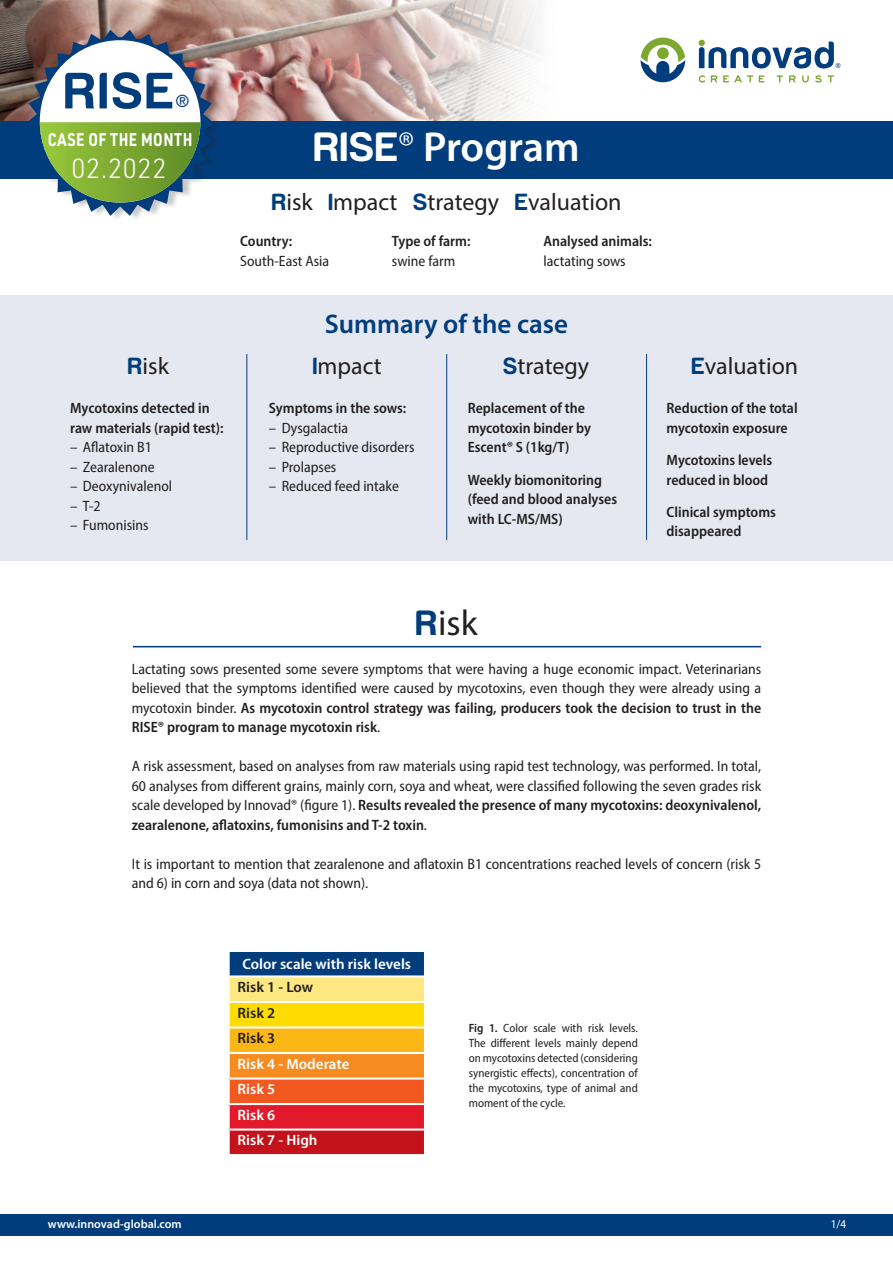
<style>
.page{position:relative;width:893px;height:1263px;background:#fff}
.page>*{position:absolute;margin:0;border:0;box-sizing:border-box;transform-origin:0 0}
.t1{font:700 52.35px "Harabara Mais Bold Harabara Mais";color:#013d7d}
.t2{font:600 42px "Myriad Pro";letter-spacing:-.005em;color:#fff}
.t3{font:36px "Myriad Pro";color:#231f20}
.t4{font:600 27px "Myriad Pro";color:#013d7d}
.t5{font:300 27px "URWDIN";letter-spacing:.01em;color:#fff}
.t6{font:24px "Myriad Pro";color:#231f20}
.t7{font:700 18px "URWDIN";letter-spacing:.04em;color:#fff;scale:.8 1}
.t8{font:condensed 17.55px "Frutiger";color:#013d7d}
.t9{font:semi-condensed 15px/19.5px "Myriad Pro";color:#231f20}
.t10{font:600 semi-condensed 15px/19.5px "Myriad Pro";color:#231f20}
.t11{font:600 semi-condensed 15px "Myriad Pro";color:#fff;scale:1.08 1}
.t12{font:600 semi-condensed 15px "Myriad Pro";color:#231f20;scale:1.08 1}
.t13{font:semi-condensed 12px/15px "Myriad Pro";color:#231f20;text-align:justify}
.t14{font:600 12px "Myriad Pro";color:#fff}
.t15{font:semi-condensed 12px "Myriad Pro";color:#fff}
.s1{font-family:"Harabara Mais Bold Harabara Mais";font-weight:700}
.s2{font-weight:300;font-stretch:semi-condensed}
.s3{font-family:"Harabara Mais Bold Harabara Mais";font-weight:700;color:#013d7d}
.s4{font-weight:600}
.s5{font-weight:400}
</style>
<div class="page">
<div style="left:0;top:121px;width:893px;height:58px;background:#013d7d"></div>
<div style="left:0;top:1214px;width:893px;height:22px;background:#013d7d"></div>
<img style="left:0;top:0;width:537px;height:121px">
<div style="left:0;top:296px;width:893px;height:265px;background:#e5e7f1"></div>
<svg style="left:699px;top:75px;width:6px;height:8px"></svg>
<svg style="left:711px;top:75px;width:6px;height:7px"></svg>
<svg style="left:723px;top:75px;width:30px;height:7px"></svg>
<svg style="left:759px;top:75px;width:5px;height:7px"></svg>
<svg style="left:777px;top:75px;width:6px;height:7px"></svg>
<svg style="left:789px;top:75px;width:7px;height:7px"></svg>
<svg style="left:802px;top:75px;width:7px;height:8px"></svg>
<svg style="left:815px;top:75px;width:7px;height:8px"></svg>
<svg style="left:828px;top:75px;width:6px;height:7px"></svg>
<svg style="left:640px;top:38px;width:45px;height:44px"></svg>
<svg style="left:699px;top:40px;width:141px;height:29px"></svg>
<div style="left:29px;top:27px;width:195px;height:195px;background:#231f20;opacity:.25"></div>
<svg style="left:27px;top:30px;width:187px;height:186px"></svg>
<hr style="left:246px;top:354px;width:1px;height:186px;background:#013d7d">
<hr style="left:446px;top:354px;width:1px;height:186px;background:#013d7d">
<hr style="left:646px;top:354px;width:1px;height:186px;background:#013d7d">
<div style="left:229px;top:951px;width:196px;height:25px;background:#013d7d"></div>
<div style="left:229px;top:976px;width:196px;height:26px;background:#ffe781"></div>
<div style="left:229px;top:1002px;width:196px;height:25px;background:#ffdc01"></div>
<div style="left:229px;top:1027px;width:196px;height:26px;background:#fcb615"></div>
<div style="left:229px;top:1053px;width:196px;height:25px;background:#f68b1f"></div>
<div style="left:229px;top:1078px;width:196px;height:26px;background:#f15921"></div>
<div style="left:229px;top:1104px;width:196px;height:25px;background:#e2192b"></div>
<div style="left:229px;top:1129px;width:196px;height:26px;background:#c4121a"></div>
<hr style="left:227px;top:950px;width:199px;height:2px;background:#fff">
<hr style="left:230px;top:975px;width:194px;height:2px;background:#fff">
<hr style="left:230px;top:1001px;width:194px;height:2px;background:#fff">
<hr style="left:230px;top:1026px;width:194px;height:2px;background:#fff">
<hr style="left:230px;top:1052px;width:194px;height:2px;background:#fff">
<hr style="left:230px;top:1077px;width:194px;height:2px;background:#fff">
<hr style="left:230px;top:1103px;width:194px;height:2px;background:#fff">
<hr style="left:230px;top:1128px;width:194px;height:2px;background:#fff">
<hr style="left:227px;top:1154px;width:199px;height:2px;background:#fff">
<hr style="left:227px;top:952px;width:3px;height:24px;background:#fff">
<hr style="left:424px;top:952px;width:2px;height:24px;background:#fff">
<hr style="left:227px;top:976px;width:3px;height:26px;background:#fff">
<hr style="left:424px;top:976px;width:2px;height:26px;background:#fff">
<hr style="left:227px;top:1002px;width:3px;height:25px;background:#fff">
<hr style="left:424px;top:1002px;width:2px;height:25px;background:#fff">
<hr style="left:227px;top:1027px;width:3px;height:26px;background:#fff">
<hr style="left:424px;top:1027px;width:2px;height:26px;background:#fff">
<hr style="left:227px;top:1053px;width:3px;height:25px;background:#fff">
<hr style="left:424px;top:1053px;width:2px;height:25px;background:#fff">
<hr style="left:227px;top:1078px;width:3px;height:26px;background:#fff">
<hr style="left:424px;top:1078px;width:2px;height:26px;background:#fff">
<hr style="left:227px;top:1104px;width:3px;height:25px;background:#fff">
<hr style="left:424px;top:1104px;width:2px;height:25px;background:#fff">
<hr style="left:227px;top:1129px;width:3px;height:25px;background:#fff">
<hr style="left:424px;top:1129px;width:2px;height:25px;background:#fff">
<hr style="left:133px;top:646px;width:628px;height:1px;background:#013d7d">
<p class="t1" style="left:63px;top:60px;width:112px">RISE</p>
<p class="t8" style="left:176px;top:91px;width:15px">®</p>
<p class="t7" style="left:48px;top:127px;width:183px">CASE OF THE MONTH</p>
<p class="t5" style="left:71px;top:150px;width:97px">02.2022</p>
<p class="t2" style="left:313px;top:120px;width:268px"><span class="s1">RISE</span><span class="s2">®</span> Program</p>
<p class="t6" style="left:271px;top:187px;width:352px"><span class="s3">R</span>isk <span class="s3">I</span>mpact <span class="s3">S</span>trategy <span class="s3">E</span>valuation</p>
<p class="t9" style="left:240px;top:231px;width:90px"><span class="s4">Country:<br></span>South-East Asia</p>
<p class="t10" style="left:392px;top:231px;width:80px">Type of farm: <span class="s5">swine farm</span></p>
<p class="t10" style="left:543px;top:231px;width:110px">Analysed animals: <span class="s5">lactating sows</span></p>
<p class="t6" style="left:128px;top:352px;width:43px"><span class="s3">R</span>isk</p>
<p class="t10" style="left:70px;top:398px;width:155px">Mycotoxins detected in raw materials (rapid test):</p>
<p class="t9" style="left:70px;top:437px;width:83px">– Aflatoxin B1</p>
<p class="t9" style="left:70px;top:457px;width:86px">– Zearalenone</p>
<p class="t9" style="left:70px;top:476px;width:103px">– Deoxynivalenol</p>
<p class="t9" style="left:70px;top:496px;width:32px">– T-2</p>
<p class="t9" style="left:70px;top:515px;width:80px">– Fumonisins</p>
<p class="t4" style="left:325px;top:306px;width:245px">Summary of the case</p>
<p class="t6" style="left:312px;top:352px;width:71px"><span class="s3">I</span>mpact</p>
<p class="t10" style="left:269px;top:398px;width:139px">Symptoms in the sows:</p>
<p class="t9" style="left:269px;top:418px;width:81px">– Dysgalactia</p>
<p class="t9" style="left:269px;top:437px;width:147px">– Reproductive disorders</p>
<p class="t9" style="left:269px;top:457px;width:69px">– Prolapses</p>
<p class="t9" style="left:269px;top:476px;width:131px">– Reduced feed intake</p>
<p class="t6" style="left:503px;top:352px;width:88px"><span class="s3">S</span>trategy</p>
<p class="t10" style="left:468px;top:398px;width:125px">Replacement of the mycotoxin binder by<br>Escent® S (1kg/T)</p>
<p class="t10" style="left:468px;top:470px;width:151px">Weekly biomonitoring (feed and blood analyses with LC-MS/MS)</p>
<p class="t6" style="left:691px;top:352px;width:108px"><span class="s3">E</span>valuation</p>
<p class="t10" style="left:666px;top:398px;width:133px">Reduction of the total mycotoxin exposure</p>
<p class="t10" style="left:666px;top:450px;width:107px">Mycotoxins levels reduced in blood</p>
<p class="t10" style="left:666px;top:502px;width:111px">Clinical symptoms disappeared</p>
<p class="t3" style="left:415px;top:600px;width:64px"><span class="s3">R</span>isk</p>
<p class="t9" style="left:132px;top:658px;width:631px;text-align:justify">Lactating sows presented some severe symptoms that were having a huge economic impact. Veterinarians believed that the symptoms identified were caused by mycotoxins, even though they were already using a mycotoxin binder. <span class="s4">As mycotoxin control strategy was failing, producers took the decision to trust in the RISE® program to manage mycotoxin risk</span>.</p>
<p class="t9" style="left:132px;top:756px;width:631px;text-align:justify">A risk assessment, based on analyses from raw materials using rapid test technology, was performed. In total, 60 analyses from different grains, mainly corn, soya and wheat, were classified following the seven grades risk scale developed by Innovad® (figure 1). <span class="s4">Results revealed the presence of many mycotoxins: deoxynivalenol, zearalenone, aflatoxins, fumonisins and T-2 toxin</span>.</p>
<p class="t9" style="left:132px;top:853px;width:631px">It is important to mention that zearalenone and aflatoxin B1 concentrations reached levels of concern (risk 5 and 6) in corn and soya (data not shown).</p>
<p class="t11" style="left:242px;top:955px;width:158px">Color scale with risk levels</p>
<p class="t12" style="left:237px;top:977px;width:72px">Risk 1 - Low</p>
<p class="t12" style="left:237px;top:1003px;width:36px">Risk 2</p>
<p class="t12" style="left:237px;top:1028px;width:36px">Risk 3</p>
<p class="t11" style="left:237px;top:1054px;width:105px">Risk 4 - Moderate</p>
<p class="t11" style="left:237px;top:1079px;width:36px">Risk 5</p>
<p class="t11" style="left:237px;top:1105px;width:36px">Risk 6</p>
<p class="t11" style="left:237px;top:1130px;width:76px">Risk 7 - High</p>
<p class="t13" style="left:469px;top:1020px;width:171px"><span class="s4">Fig 1.</span> Color scale with risk levels.<br>The different levels mainly depend on mycotoxins detected (considering synergistic effects), concentration of the mycotoxins, type of animal and moment of the cycle.</p>
<p class="t14" style="left:48px;top:1216px;width:135px">www.innovad-global.com</p>
<p class="t15" style="left:831px;top:1217px;width:17px">1/4</p>
</div>
